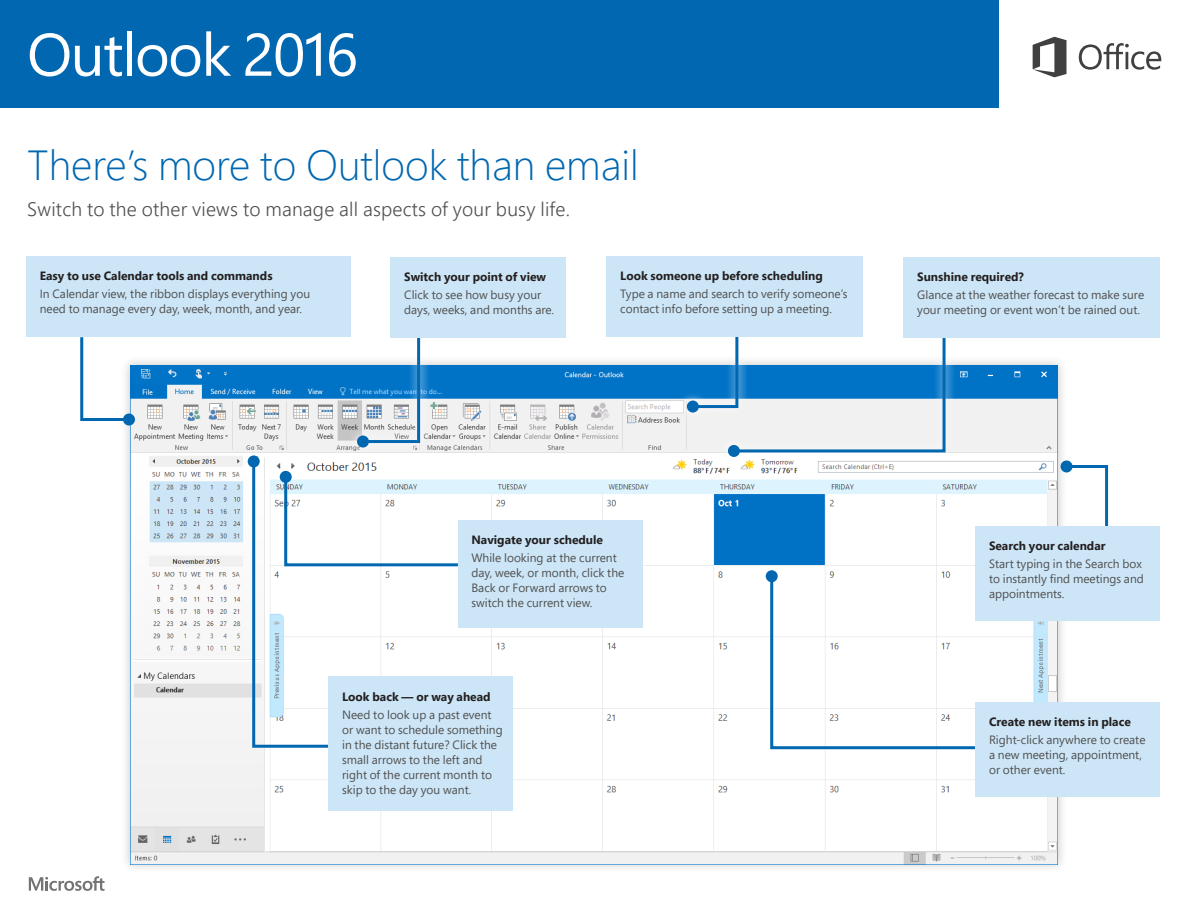
<style>
.page{position:relative;width:1188px;height:918px;background:#fff}
.page>*{position:absolute;margin:0;border:0;box-sizing:border-box;transform-origin:0 0}
.t1{font:60px "Segoe Pro";letter-spacing:-.025em;color:#fff}
.t2{font:300 42px "Segoe Pro";color:#0067b0}
.t3{font:300 19.5px "Segoe Pro";letter-spacing:.01em;color:#505050}
.t4{font:12px/15px "Segoe Pro";color:#505050}
.t5{font:700 12px "Segoe Pro";color:#231f20}
</style>
<div class="page">
<div style="left:0;top:0;width:999px;height:108px;background:#0067b0"></div>
<svg style="left:1079px;top:43px;width:82px;height:27px"></svg>
<svg style="left:1033px;top:37px;width:34px;height:40px"></svg>
<div style="left:120px;top:356px;width:947px;height:517px;background:#231f20;opacity:.25"></div>
<img style="left:130px;top:365px;width:928px;height:499px">
<svg style="left:29px;top:876px;width:76px;height:15px"></svg>
<svg style="left:80px;top:337px;width:52px;height:86px"></svg>
<div style="left:123px;top:414px;width:12px;height:12px;background:#0067b0;border-radius:50%"></div>
<svg style="left:769px;top:573px;width:210px;height:178px"></svg>
<div style="left:766px;top:570px;width:12px;height:12px;background:#0067b0;border-radius:50%"></div>
<svg style="left:248px;top:455px;width:12px;height:12px"></svg>
<svg style="left:1064px;top:465px;width:45px;height:61px"></svg>
<div style="left:1061px;top:460px;width:12px;height:12px;background:#0067b0;border-radius:50%"></div>
<svg style="left:678px;top:356px;width:12px;height:66px"></svg>
<div style="left:687px;top:401px;width:12px;height:12px;background:#0067b0;border-radius:50%"></div>
<svg style="left:348px;top:328px;width:82px;height:129px"></svg>
<svg style="left:360px;top:334px;width:62px;height:111px"></svg>
<div style="left:357px;top:436px;width:12px;height:12px;background:#0067b0;border-radius:50%"></div>
<svg style="left:719px;top:327px;width:236px;height:139px"></svg>
<svg style="left:690px;top:334px;width:257px;height:120px"></svg>
<div style="left:728px;top:445px;width:12px;height:12px;background:#0067b0;border-radius:50%"></div>
<svg style="left:251px;top:458px;width:210px;height:291px"></svg>
<div style="left:280px;top:471px;width:12px;height:12px;background:#0067b0;border-radius:50%"></div>
<div style="left:976px;top:702px;width:184px;height:94px;background:#cde6f7"></div>
<div style="left:976px;top:526px;width:184px;height:95px;background:#cde6f7"></div>
<div style="left:26px;top:256px;width:324px;height:81px;background:#cde6f7"></div>
<div style="left:391px;top:257px;width:175px;height:81px;background:#cde6f7"></div>
<div style="left:607px;top:256px;width:256px;height:81px;background:#cde6f7"></div>
<div style="left:904px;top:257px;width:256px;height:81px;background:#cde6f7"></div>
<div style="left:329px;top:677px;width:184px;height:134px;background:#cde6f7"></div>
<div style="left:458px;top:520px;width:185px;height:108px;background:#cde6f7"></div>
<h1 class="t1" style="left:27px;top:13px;width:333px">Outlook 2016</h1>
<p class="t2" style="left:27px;top:137px;width:613px">There’s more to Outlook than email</p>
<p class="t3" style="left:27px;top:196px;width:544px">Switch to the other views to manage all aspects of your busy life.</p>
<p class="t5" style="left:40px;top:268px;width:234px">Easy to use Calendar tools and commands</p>
<p class="t4" style="left:40px;top:286px;width:272px">In Calendar view, the ribbon displays everything you need to manage every day, week, month, and year.</p>
<p class="t5" style="left:404px;top:268px;width:143px">Switch your point of view</p>
<p class="t4" style="left:404px;top:287px;width:151px">Click to see how busy your days, weeks, and months are.</p>
<p class="t5" style="left:620px;top:268px;width:204px">Look someone up before scheduling</p>
<p class="t4" style="left:620px;top:286px;width:229px">Type a name and search to verify someone’s contact info before setting up a meeting.</p>
<p class="t5" style="left:917px;top:268px;width:108px">Sunshine required?</p>
<p class="t4" style="left:917px;top:287px;width:228px">Glance at the weather forecast to make sure your meeting or event won’t be rained out.</p>
<p class="t5" style="left:471px;top:531px;width:133px">Navigate your schedule</p>
<p class="t4" style="left:471px;top:550px;width:154px">While looking at the current day, week, or month, click the<br>Back or Forward arrows to switch the current view.</p>
<p class="t5" style="left:342px;top:688px;width:150px">Look back — or way ahead</p>
<p class="t4" style="left:342px;top:707px;width:162px">Need to look up a past event or want to schedule something in the distant future? Click the small arrows to the left and right of the current month to skip to the day you want.</p>
<p class="t5" style="left:989px;top:538px;width:118px">Search your calendar</p>
<p class="t4" style="left:989px;top:556px;width:156px">Start typing in the Search box to instantly find meetings and appointments.</p>
<p class="t5" style="left:989px;top:713px;width:143px">Create new items in place</p>
<p class="t4" style="left:989px;top:732px;width:158px">Right-click anywhere to create a new meeting, appointment, or other event.</p>
</div>
